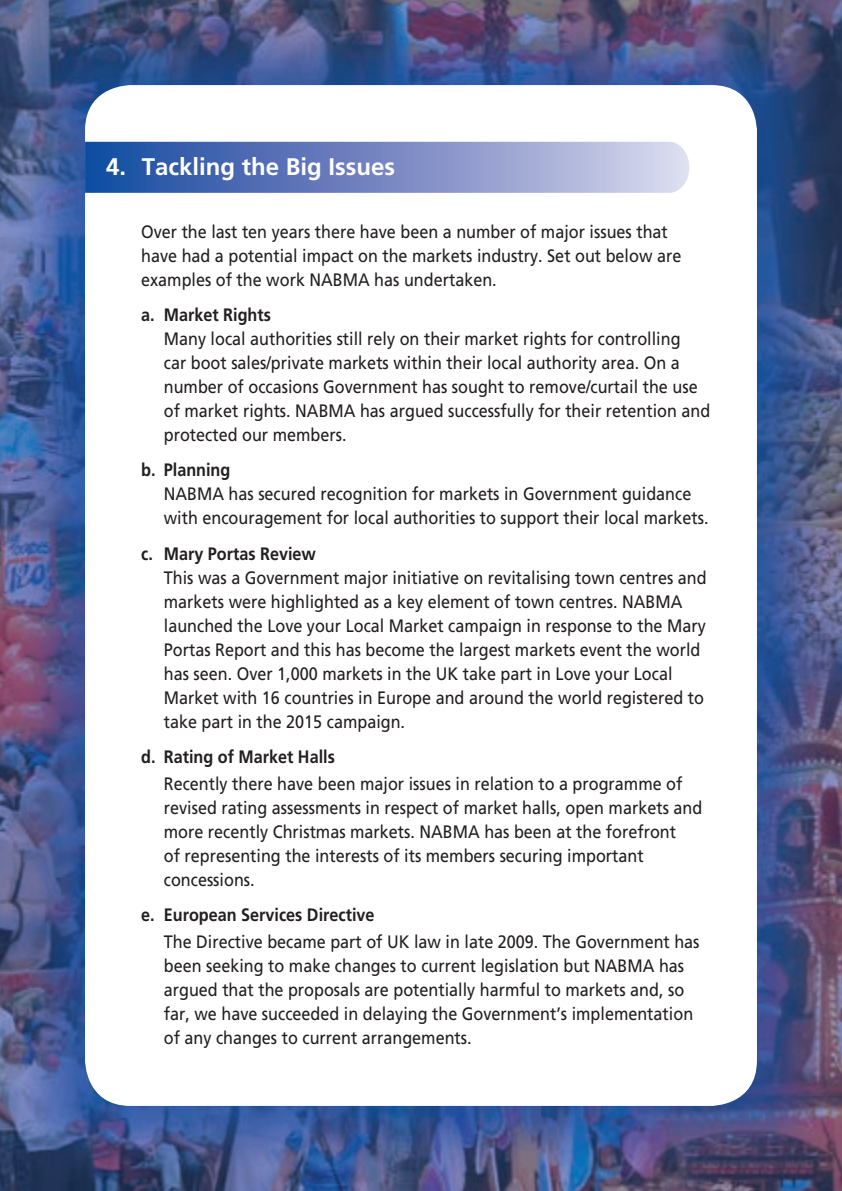
<style>
.page{position:relative;width:842px;height:1191px;background:#fff}
.page>*{position:absolute;margin:0;border:0;box-sizing:border-box;transform-origin:0 0}
.t1{font:700 24px "Frutiger";color:#fff}
.t2{font:18px/24px "Frutiger";color:#231f20;scale:.9 1}
.t3{font:700 18px "Frutiger";color:#231f20;scale:.9 1}
</style>
<div class="page">
<img style="left:0;top:0;width:842px;height:1191px">
<div style="left:85px;top:85px;width:672px;height:1021px;background:#fff;border-radius:45px"></div>
<svg style="left:85px;top:142px;width:604px;height:51px;background:#788dc4"></svg>
<p class="t1" style="left:106px;top:153px;width:290px">4. Tackling the Big Issues</p>
<p class="t2" style="left:141px;top:219px;width:602px">Over the last ten years there have been a number of major issues that have had a potential impact on the markets industry. Set out below are examples of the work NABMA has undertaken.</p>
<p class="t3" style="left:141px;top:304px;width:146px">a. Market Rights</p>
<p class="t2" style="left:164px;top:326px;width:609px">Many local authorities still rely on their market rights for controlling<br>car boot sales/private markets within their local authority area. On a number of occasions Government has sought to remove/curtail the use of market rights. NABMA has argued successfully for their retention and protected our members.</p>
<p class="t3" style="left:141px;top:459px;width:101px">b. Planning</p>
<p class="t2" style="left:164px;top:482px;width:607px">NABMA has secured recognition for markets in Government guidance with encouragement for local authorities to support their local markets.</p>
<p class="t3" style="left:141px;top:543px;width:196px">c. Mary Portas Review</p>
<p class="t2" style="left:164px;top:565px;width:605px">This was a Government major initiative on revitalising town centres and markets were highlighted as a key element of town centres. NABMA launched the Love your Local Market campaign in response to the Mary Portas Report and this has become the largest markets event the world has seen. Over 1,000 markets in the UK take part in Love your Local Market with 16 countries in Europe and around the world registered to take part in the 2015 campaign.</p>
<p class="t3" style="left:141px;top:746px;width:217px">d. Rating of Market Halls</p>
<p class="t2" style="left:164px;top:771px;width:600px">Recently there have been major issues in relation to a programme of revised rating assessments in respect of market halls, open markets and more recently Christmas markets. NABMA has been at the forefront<br>of representing the interests of its members securing important concessions.</p>
<p class="t3" style="left:141px;top:904px;width:261px">e. European Services Directive</p>
<p class="t2" style="left:164px;top:929px;width:597px">The Directive became part of UK law in late 2009. The Government has been seeking to make changes to current legislation but NABMA has argued that the proposals are potentially harmful to markets and, so far, we have succeeded in delaying the Government’s implementation of any changes to current arrangements.</p>
</div>
